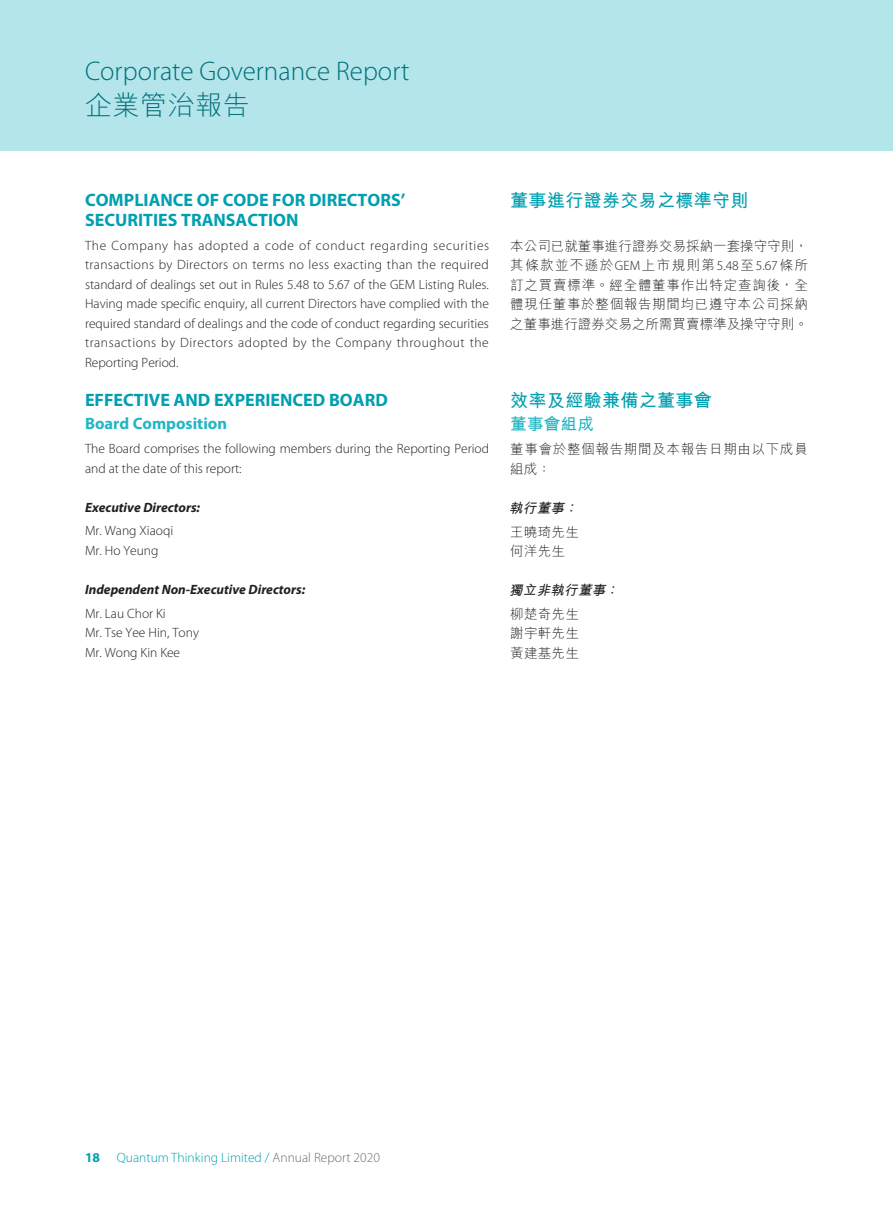
<style>
.page{position:relative;width:893px;height:1212px;background:#fff}
.page>*{position:absolute;margin:0;border:0;box-sizing:border-box;transform-origin:0 0}
.t1{font:300 27px "Myriad Pro";color:#006f7a}
.t2{font:300 27px "M Hei HK";letter-spacing:.02em;color:#006f7a}
._01_H1_E{font:700 18px/19.5px "Myriad Pro";color:#00a0b0}
._001_H1_C{font:700 18px "M Hei HK";letter-spacing:.02em;color:#00a0b0}
._02_H2_E{font:700 16.5px "Myriad Pro";color:#21b6c4}
._002_H2_C{font:700 16.5px "M Hei HK";letter-spacing:.02em;color:#21b6c4}
._00_txt_E{font:300 13.5px/19.5px "Myriad Pro";color:#231f20;text-align:justify}
._000_txt_C{font:300 13.5px/19.5px "M Hei HK";letter-spacing:.035em;color:#231f20;text-align:justify}
._03_H3_E{font:italic 700 13.5px "Myriad Pro";color:#231f20}
.t3{font:300 13.5px "Myriad Pro";color:#00a0b0}
._003_H3_C{font:italic 700 13.5px "M Hei HK";color:#231f20}
.t4{font:700 13.5px "Myriad Pro";color:#00a0b0}
.s1{font-family:"Myriad Pro"}
.s2{color:#6c6d70}
</style>
<div class="page">
<p class="t1" style="left:85px;top:55px;width:326px">Corporate Governance Report</p>
<p class="t2" style="left:85px;top:91px;width:166px">企業管治報告</p>
<p class="_01_H1_E" style="left:85px;top:190px;width:322px">COMPLIANCE OF CODE FOR DIRECTORS’<br>SECURITIES TRANSACTION</p>
<p class="_00_txt_E" style="left:85px;top:235px;width:406px">The Company has adopted a code of conduct regarding securities transactions by Directors on terms no less exacting than the required standard of dealings set out in Rules 5.48 to 5.67 of the GEM Listing Rules.<br>Having made specific enquiry, all current Directors have complied with the required standard of dealings and the code of conduct regarding securities transactions by Directors adopted by the Company throughout the Reporting Period.</p>
<p class="_01_H1_E" style="left:85px;top:389px;width:304px">EFFECTIVE AND EXPERIENCED BOARD</p>
<p class="_02_H2_E" style="left:85px;top:413px;width:143px">Board Composition</p>
<p class="_00_txt_E" style="left:85px;top:439px;width:405px">The Board comprises the following members during the Reporting Period and at the date of this report:</p>
<p class="_03_H3_E" style="left:85px;top:498px;width:117px">Executive Directors:</p>
<p class="_00_txt_E" style="left:85px;top:521px;width:90px">Mr. Wang Xiaoqi</p>
<p class="_00_txt_E" style="left:85px;top:541px;width:75px">Mr. Ho Yeung</p>
<p class="_03_H3_E" style="left:85px;top:581px;width:222px">Independent Non-Executive Directors:</p>
<p class="_00_txt_E" style="left:85px;top:603px;width:82px">Mr. Lau Chor Ki</p>
<p class="_00_txt_E" style="left:85px;top:623px;width:115px">Mr. Tse Yee Hin, Tony</p>
<p class="_00_txt_E" style="left:85px;top:642px;width:97px">Mr. Wong Kin Kee</p>
<p class="_001_H1_C" style="left:510px;top:188px;width:240px">董事進行證券交易之標準守則</p>
<p class="_000_txt_C" style="left:510px;top:236px;width:299px">本公司已就董事進行證券交易採納一套操守守則，其條款並不遜於<span class="s1">GEM</span>上市規則第<span class="s1">5.48</span>至<span class="s1">5.67</span>條所訂之買賣標準。經全體董事作出特定查詢後，全體現任董事於整個報告期間均已遵守本公司採納之董事進行證券交易之所需買賣標準及操守守則。</p>
<p class="_001_H1_C" style="left:510px;top:387px;width:203px">效率及經驗兼備之董事會</p>
<p class="_002_H2_C" style="left:510px;top:412px;width:85px">董事會組成</p>
<p class="_000_txt_C" style="left:510px;top:439px;width:299px">董事會於整個報告期間及本報告日期由以下成員組成：</p>
<p class="_003_H3_C" style="left:509px;top:498px;width:73px">執行董事：</p>
<p class="_000_txt_C" style="left:510px;top:522px;width:70px">王曉琦先生</p>
<p class="_000_txt_C" style="left:510px;top:541px;width:56px">何洋先生</p>
<p class="_003_H3_C" style="left:509px;top:580px;width:115px">獨立非執行董事：</p>
<p class="_000_txt_C" style="left:510px;top:604px;width:70px">柳楚奇先生</p>
<p class="_000_txt_C" style="left:510px;top:623px;width:70px">謝宇軒先生</p>
<p class="_000_txt_C" style="left:510px;top:643px;width:70px">黃建基先生</p>
<p class="t4" style="left:85px;top:1149px;width:16px">18</p>
<p class="t3" style="left:117px;top:1150px;width:265px">Quantum Thinking Limited / <span class="s2">Annual Report 2020</span></p>
</div>
